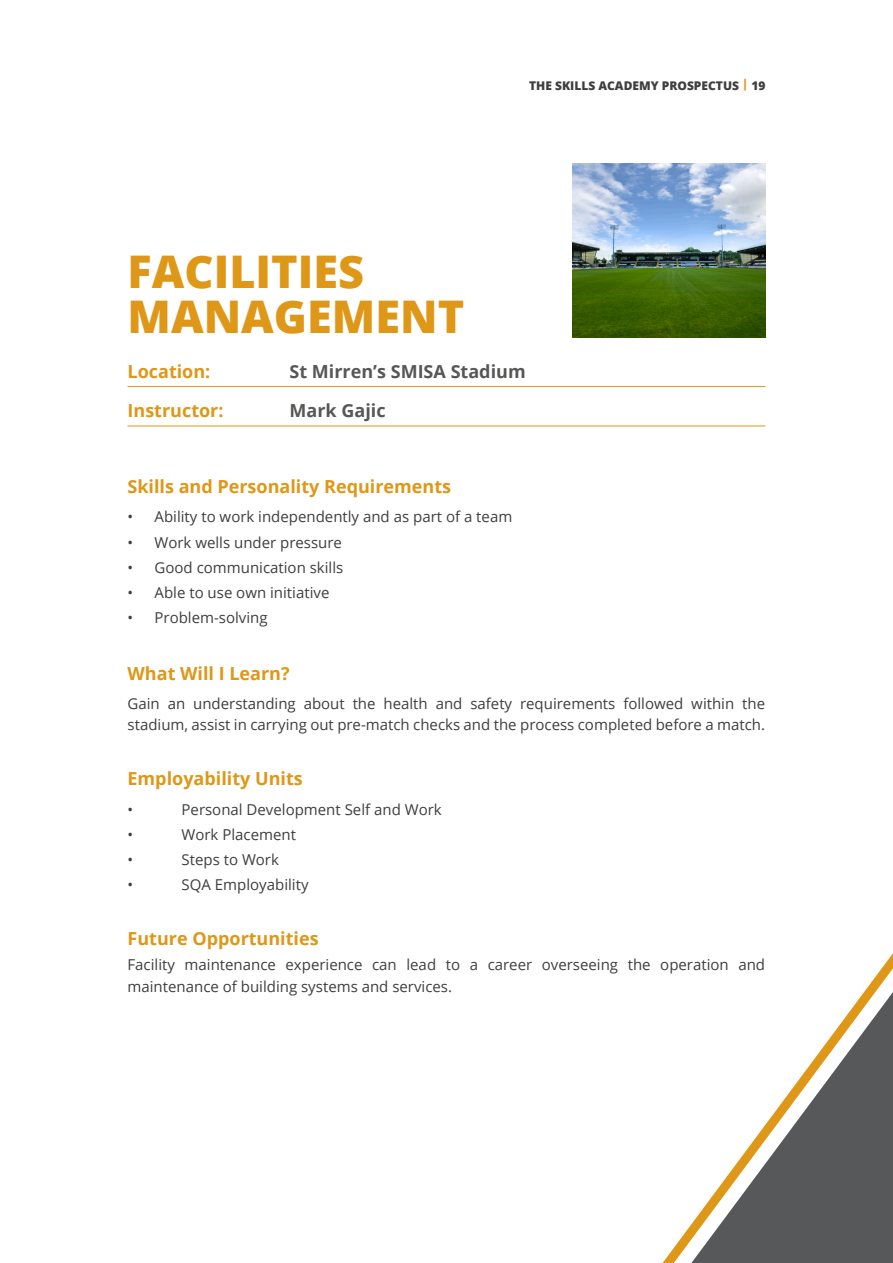
<style>
.page{position:relative;width:893px;height:1263px;background:#fff}
.page>*{position:absolute;margin:0;border:0;box-sizing:border-box;transform-origin:0 0}
.t1{font:800 45px/45px "Open Sans";color:#df9717}
.SubHead{font:700 18px "Open Sans";color:#df9717}
.Paragraph_Style_3{font:700 18px "Open Sans";color:#575756}
.Paragraph_Style_3-2{font:700 18px "Open Sans";color:#df9717}
.BODY_COPY{font:700 18px "Open Sans";color:#df9717}
.BODY_COPY-2{font:15px/21px "Open Sans";color:#3e3e3f}
.t2{font:800 12px "Open Sans";color:#3e3e3f}
.s1{color:#df9717}
</style>
<div class="page">
<hr style="left:128px;top:386px;width:637px;height:1px;background:#df9717">
<hr style="left:128px;top:426px;width:637px;height:1px;background:#df9717">
<img style="left:572px;top:164px;width:193px;height:173px">
<svg style="left:691px;top:992px;width:202px;height:271px"></svg>
<p class="t1" style="left:128px;top:247px;width:338px">FACILITIES<br>MANAGEMENT</p>
<p class="t2" style="left:529px;top:76px;width:238px">THE SKILLS ACADEMY PROSPECTUS <span class="s1">|</span> 19</p>
<p class="Paragraph_Style_3-2" style="left:128px;top:358px;width:84px">Location:</p>
<p class="Paragraph_Style_3" style="left:290px;top:358px;width:238px">St Mirren’s SMISA Stadium</p>
<p class="Paragraph_Style_3-2" style="left:128px;top:398px;width:98px">Instructor:</p>
<p class="Paragraph_Style_3" style="left:290px;top:398px;width:97px">Mark Gajic</p>
<p class="SubHead" style="left:128px;top:474px;width:325px">Skills and Personality Requirements</p>
<p class="BODY_COPY-2" style="left:128px;top:506px;width:386px">• Ability to work independently and as part of a team</p>
<p class="BODY_COPY-2" style="left:128px;top:531px;width:216px">• Work wells under pressure</p>
<p class="BODY_COPY-2" style="left:128px;top:557px;width:217px">• Good communication skills</p>
<p class="BODY_COPY-2" style="left:128px;top:582px;width:203px">• Able to use own initiative</p>
<p class="BODY_COPY-2" style="left:128px;top:607px;width:142px">• Problem-solving</p>
<p class="SubHead" style="left:128px;top:660px;width:164px">What Will I Learn?</p>
<p class="BODY_COPY-2" style="left:128px;top:693px;width:639px">Gain an understanding about the health and safety requirements followed within the stadium, assist in carrying out pre-match checks and the process completed before a match.</p>
<p class="SubHead" style="left:128px;top:766px;width:177px">Employability Units</p>
<p class="BODY_COPY-2" style="left:128px;top:798px;width:7px">•</p>
<p class="BODY_COPY-2" style="left:182px;top:798px;width:262px">Personal Development Self and Work</p>
<p class="BODY_COPY-2" style="left:128px;top:824px;width:7px">•</p>
<p class="BODY_COPY-2" style="left:182px;top:824px;width:116px">Work Placement</p>
<p class="BODY_COPY-2" style="left:128px;top:849px;width:7px">•</p>
<p class="BODY_COPY-2" style="left:182px;top:849px;width:99px">Steps to Work</p>
<p class="BODY_COPY-2" style="left:128px;top:874px;width:7px">•</p>
<p class="BODY_COPY-2" style="left:182px;top:874px;width:128px">SQA Employability</p>
<p class="BODY_COPY" style="left:128px;top:926px;width:193px">Future Opportunities</p>
<p class="BODY_COPY-2" style="left:128px;top:954px;width:639px">Facility maintenance experience can lead to a career overseeing the operation and maintenance of building systems and services.</p>
</div>
